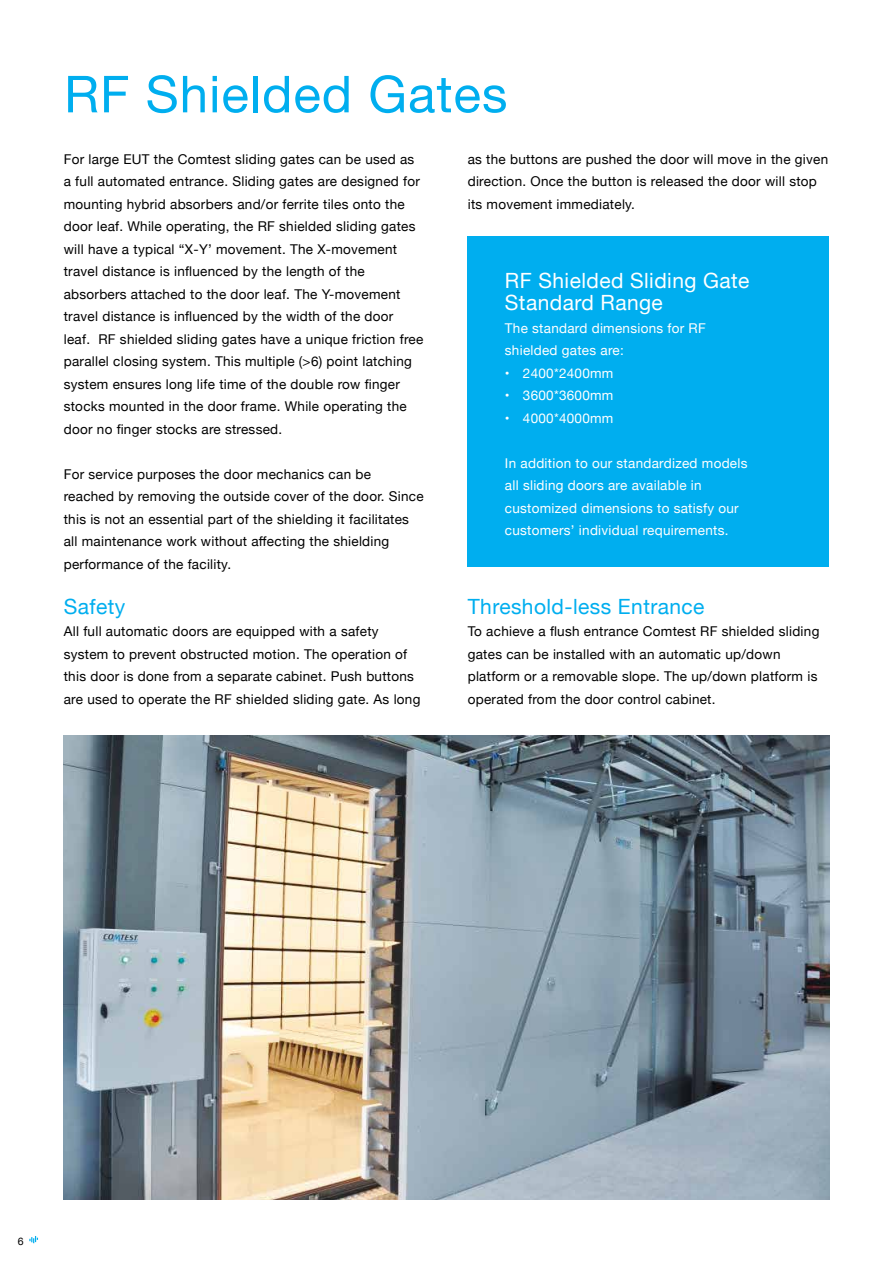
<style>
.page{position:relative;width:893px;height:1263px;background:#fff}
.page>*{position:absolute;margin:0;border:0;box-sizing:border-box;transform-origin:0 0}
.t1{font:51px "Helvetica Neue";letter-spacing:.02em;color:#00aeef}
.t2{font:21px/22.5px "Helvetica Neue";letter-spacing:.02em;color:#fff}
.t3{font:21px "Helvetica Neue";letter-spacing:.02em;color:#00aeef}
.t4{font:13.5px/22.5px "Helvetica Neue";letter-spacing:.02em;color:#000}
.t5{font:13.5px/22.5px "Helvetica Neue";letter-spacing:.02em;color:#fff}
.t6{font:10.5px "Helvetica Neue";color:#000}
</style>
<div class="page">
<svg style="left:29px;top:1236px;width:9px;height:7px"></svg>
<img style="left:64px;top:736px;width:765px;height:463px">
<div style="left:468px;top:236px;width:361px;height:331px;background:#00aeef"></div>
<h1 class="t1" style="left:64px;top:57px;width:445px">RF Shielded Gates</h1>
<p class="t4" style="left:64px;top:149px;width:361px">For large EUT the Comtest sliding gates can be used as a full automated entrance. Sliding gates are designed for mounting hybrid absorbers and/or ferrite tiles onto the door leaf. While operating, the RF shielded sliding gates will have a typical “X-Y’ movement. The X-movement travel distance is influenced by the length of the absorbers attached to the door leaf. The Y-movement travel distance is influenced by the width of the door<br>leaf. RF shielded sliding gates have a unique friction free parallel closing system. This multiple (&gt;6) point latching system ensures long life time of the double row finger stocks mounted in the door frame. While operating the door no finger stocks are stressed.</p>
<p class="t4" style="left:64px;top:464px;width:361px">For service purposes the door mechanics can be reached by removing the outside cover of the door. Since this is not an essential part of the shielding it facilitates all maintenance work without affecting the shielding performance of the facility.</p>
<h2 class="t3" style="left:64px;top:591px;width:63px">Safety</h2>
<p class="t4" style="left:64px;top:621px;width:358px">All full automatic doors are equipped with a safety system to prevent obstructed motion. The operation of this door is done from a separate cabinet. Push buttons are used to operate the RF shielded sliding gate. As long</p>
<p class="t4" style="left:468px;top:149px;width:362px">as the buttons are pushed the door will move in the given direction. Once the button is released the door will stop its movement immediately.</p>
<h2 class="t2" style="left:505px;top:270px;width:246px">RF Shielded Sliding Gate<br>Standard Range</h2>
<p class="t5" style="left:505px;top:317px;width:202px">The standard dimensions for RF shielded gates are:</p>
<p class="t5" style="left:505px;top:362px;width:110px">• 2400*2400mm</p>
<p class="t5" style="left:505px;top:385px;width:110px">• 3600*3600mm</p>
<p class="t5" style="left:505px;top:407px;width:110px">• 4000*4000mm</p>
<p class="t5" style="left:505px;top:452px;width:244px">In addition to our standardized models all sliding doors are available in customized dimensions to satisfy our customers’ individual requirements.</p>
<h2 class="t3" style="left:468px;top:591px;width:238px">Threshold-less Entrance</h2>
<p class="t4" style="left:468px;top:621px;width:353px">To achieve a flush entrance Comtest RF shielded sliding gates can be installed with an automatic up/down platform or a removable slope. The up/down platform is operated from the door control cabinet.</p>
<p class="t6" style="left:18px;top:1234px;width:7px">6</p>
</div>
